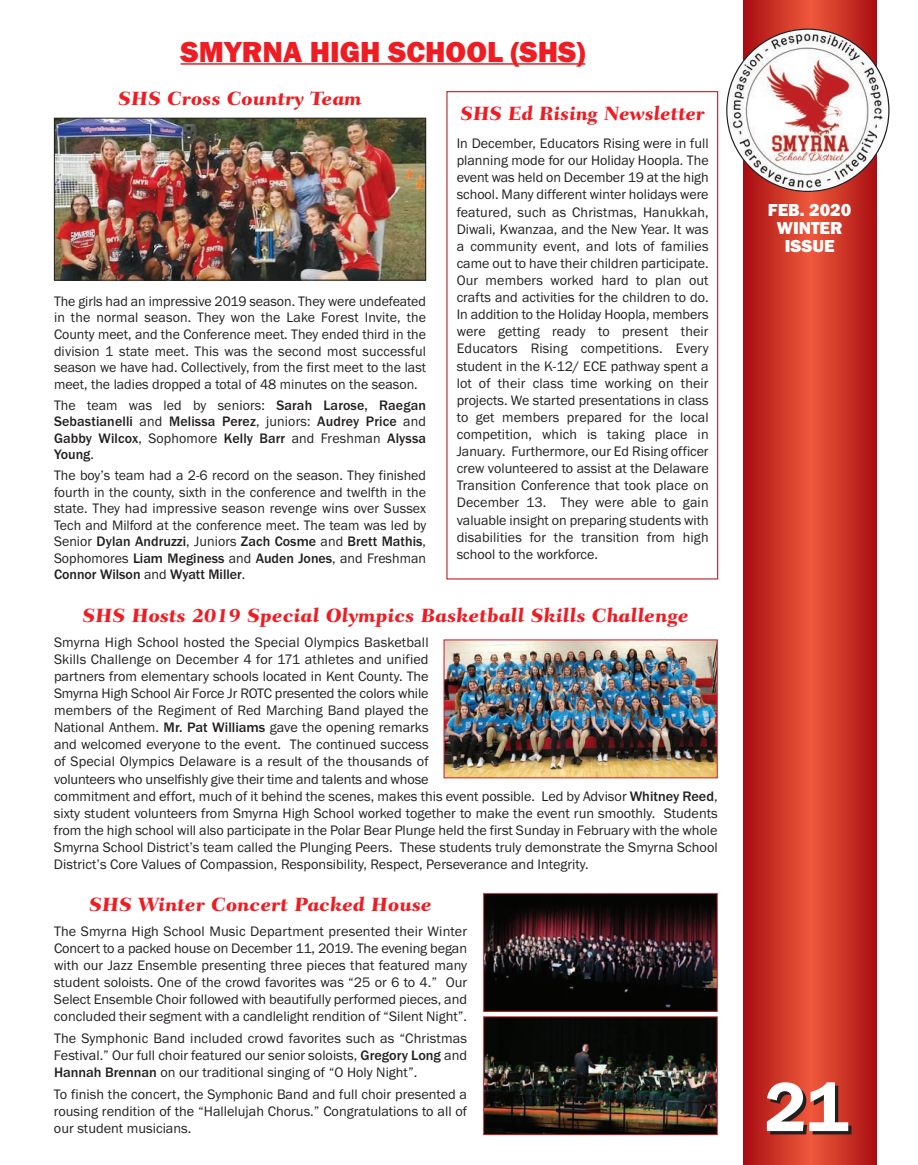
<style>
.page{position:relative;width:918px;height:1165px;background:#fff}
.page>*{position:absolute;margin:0;border:0;box-sizing:border-box;transform-origin:0 0}
.t1{font:600 72px "Franklin Gothic";color:#fff}
.t2{font:800 30px "Franklin Gothic";color:#ee1d23}
.t3{font:800 19.5px "Fairfield LT Std Caption";color:#ee1d23}
.t4{font:800 18px/18px "Franklin Gothic";color:#fff;text-align:center}
.t5{font:14.25px/17.1px "Franklin Gothic";color:#231f20;text-align:justify}
.t6{font:500 14.25px/16.5px "Franklin Gothic";letter-spacing:.01em;color:#231f20;text-align:justify}
.s1{font-weight:400}
.s2{font-weight:500}
</style>
<div class="page">
<hr style="left:181px;top:63px;width:404px;height:2px;background:#ee1d23">
<svg style="left:743px;top:0;width:133px;height:1164px;background:#cb3326"></svg>
<svg style="left:726px;top:29px;width:164px;height:163px"></svg>
<img style="left:446px;top:641px;width:270px;height:135px">
<div style="left:444px;top:639px;width:274px;height:139px;border:1px solid #c12025"></div>
<img style="left:485px;top:1018px;width:231px;height:114px">
<div style="left:483px;top:1016px;width:235px;height:118px;border:1px solid #c12025"></div>
<img style="left:56px;top:120px;width:368px;height:158px">
<div style="left:54px;top:118px;width:372px;height:162px;border:1px solid #231f20"></div>
<img style="left:485px;top:895px;width:231px;height:114px">
<div style="left:483px;top:893px;width:235px;height:118px;border:1px solid #c12025"></div>
<div style="left:446px;top:91px;width:272px;height:488px;border:1px solid #c12025"></div>
<h2 class="t2" style="left:181px;top:34px;width:406px">SMYRNA HIGH SCHOOL (SHS)</h2>
<h3 class="t3" style="left:118px;top:91px;width:245px">SHS Cross Country Team</h3>
<p class="t5" style="left:54px;top:293px;width:374px;line-height:16.5px">The girls had an impressive 2019 season. They were undefeated in the normal season. They won the Lake Forest Invite, the County meet, and the Conference meet. They ended third in the division 1 state meet. This was the second most successful season we have had. Collectively, from the first meet to the last meet, the ladies dropped a total of 48 minutes on the season.</p>
<p class="t6" style="left:54px;top:396px;width:374px"><span class="s1">The team was led by seniors:</span> Sarah Larose, Raegan Sebastianelli <span class="s1">and</span> Melissa Perez<span class="s1">, juniors:</span> Audrey Price <span class="s1">and </span>Gabby Wilcox<span class="s1">, Sophomore</span> Kelly Barr <span class="s1">and Freshman</span> Alyssa Young<span class="s1">.</span></p>
<p class="t5" style="left:54px;top:467px;width:374px;line-height:16.5px">The boy’s team had a 2-6 record on the season. They finished fourth in the county, sixth in the conference and twelfth in the state. They had impressive season revenge wins over Sussex Tech and Milford at the conference meet. The team was led by Senior <span class="s2">Dylan Andruzzi</span>, Juniors <span class="s2">Zach Cosme</span> and <span class="s2">Brett Mathis</span>, Sophomores <span class="s2">Liam Meginess</span> and <span class="s2">Auden Jones</span>, and Freshman <span class="s2">Connor Wilson</span> and <span class="s2">Wyatt Miller</span>.</p>
<h3 class="t3" style="left:460px;top:106px;width:246px">SHS Ed Rising Newsletter</h3>
<p class="t5" style="left:457px;top:135px;width:253px">In December, Educators Rising were in full planning mode for our Holiday Hoopla. The event was held on December 19 at the high school. Many different winter holidays were featured, such as Christmas, Hanukkah, Diwali, Kwanzaa, and the New Year. It was a community event, and lots of families came out to have their children participate.<br>Our members worked hard to plan out crafts and activities for the children to do.<br>In addition to the Holiday Hoopla, members were getting ready to present their Educators Rising competitions. Every student in the K-12/ ECE pathway spent a lot of their class time working on their projects. We started presentations in class to get members prepared for the local competition, which is taking place in January. Furthermore, our Ed Rising officer crew volunteered to assist at the Delaware Transition Conference that took place on December 13. They were able to gain valuable insight on preparing students with disabilities for the transition from high school to the workforce.</p>
<h3 class="t3" style="left:83px;top:607px;width:608px">SHS Hosts 2019 Special Olympics Basketball Skills Challenge</h3>
<p class="t5" style="left:54px;top:633px;width:665px;text-align:left">Smyrna High School hosted the Special Olympics Basketball<br>Skills Challenge on December 4 for 171 athletes and unified<br>partners from elementary schools located in Kent County. The<br>Smyrna High School Air Force Jr ROTC presented the colors while<br>members of the Regiment of Red Marching Band played the<br>National Anthem. <span class="s2">Mr. Pat Williams</span> gave the opening remarks<br>and welcomed everyone to the event. The continued success<br>of Special Olympics Delaware is a result of the thousands of<br>volunteers who unselfishly give their time and talents and whose<br>commitment and effort, much of it behind the scenes, makes this event possible. Led by Advisor <span class="s2">Whitney Reed</span>, sixty student volunteers from Smyrna High School worked together to make the event run smoothly. Students from the high school will also participate in the Polar Bear Plunge held the first Sunday in February with the whole Smyrna School District’s team called the Plunging Peers. These students truly demonstrate the Smyrna School District’s Core Values of Compassion, Responsibility, Respect, Perseverance and Integrity.</p>
<h3 class="t3" style="left:89px;top:895px;width:344px">SHS Winter Concert Packed House</h3>
<p class="t5" style="left:54px;top:921px;width:415px">The Smyrna High School Music Department presented their Winter Concert to a packed house on December 11, 2019. The evening began with our Jazz Ensemble presenting three pieces that featured many student soloists. One of the crowd favorites was “25 or 6 to 4.” Our Select Ensemble Choir followed with beautifully performed pieces, and concluded their segment with a candlelight rendition of “Silent Night”.</p>
<p class="t5" style="left:54px;top:1029px;width:415px">The Symphonic Band included crowd favorites such as “Christmas Festival.” Our full choir featured our senior soloists, <span class="s2">Gregory Long</span> and <span class="s2">Hannah Brennan</span> on our traditional singing of “O Holy Night”.</p>
<p class="t5" style="left:54px;top:1084px;width:415px">To finish the concert, the Symphonic Band and full choir presented a rousing rendition of the “Hallelujah Chorus.” Congratulations to all of our student musicians.</p>
<p class="t4" style="left:768px;top:201px;width:85px">FEB. 2020<br>WINTER<br>ISSUE</p>
<h1 class="t1" style="left:765px;top:1063px;width:85px">21</h1>
</div>
